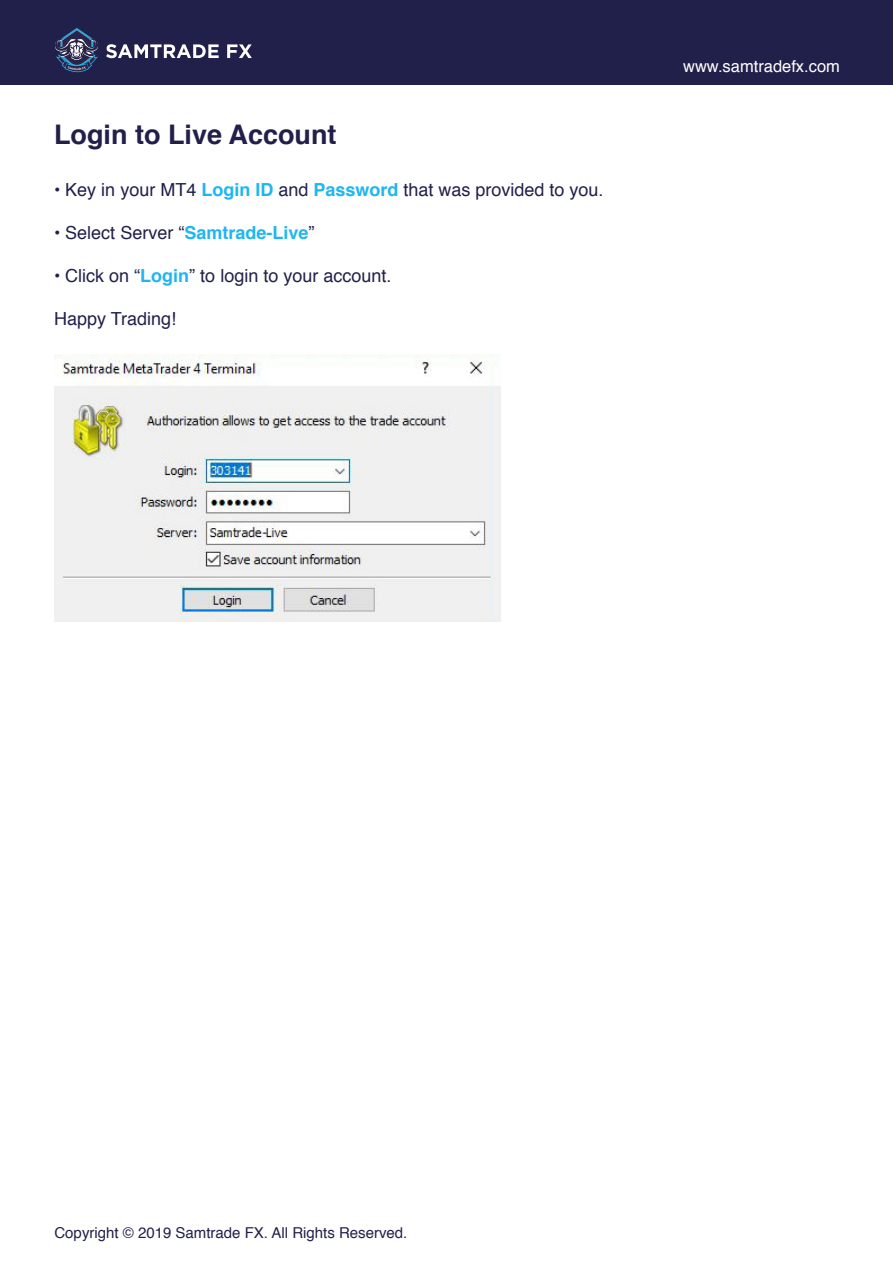
<style>
.page{position:relative;width:893px;height:1263px;background:#fff}
.page>*{position:absolute;margin:0;border:0;box-sizing:border-box;transform-origin:0 0}
.t1{font:700 27px "Helvetica";color:#21204a}
.t2{font:18px "Helvetica";color:#21204a}
.t3{font:16.5px "Helvetica";color:#fff}
.t4{font:15px "Helvetica";color:#21204a}
.s1{font-weight:700;color:#1fb6f1}
</style>
<div class="page">
<div style="left:0;top:0;width:893px;height:85px;background:#21204a"></div>
<svg style="left:55px;top:28px;width:43px;height:45px"></svg>
<svg style="left:106px;top:44px;width:113px;height:14px"></svg>
<svg style="left:227px;top:44px;width:25px;height:14px"></svg>
<img style="left:54px;top:355px;width:446px;height:267px">
<h1 class="t1" style="left:54px;top:112px;width:284px">Login to Live Account</h1>
<p class="t2" style="left:54px;top:175px;width:551px">• Key in your MT4 <span class="s1">Login ID</span> and <span class="s1">Password</span> that was provided to you.</p>
<p class="t2" style="left:54px;top:219px;width:262px">• Select Server “<span class="s1">Samtrade-Live</span>”</p>
<p class="t2" style="left:54px;top:262px;width:339px">• Click on “<span class="s1">Login</span>” to login to your account.</p>
<p class="t2" style="left:54px;top:305px;width:124px">Happy Trading!</p>
<p class="t3" style="left:683px;top:54px;width:158px">www.samtradefx.com</p>
<p class="t4" style="left:54px;top:1221px;width:354px">Copyright © 2019 Samtrade FX. All Rights Reserved.</p>
</div>
